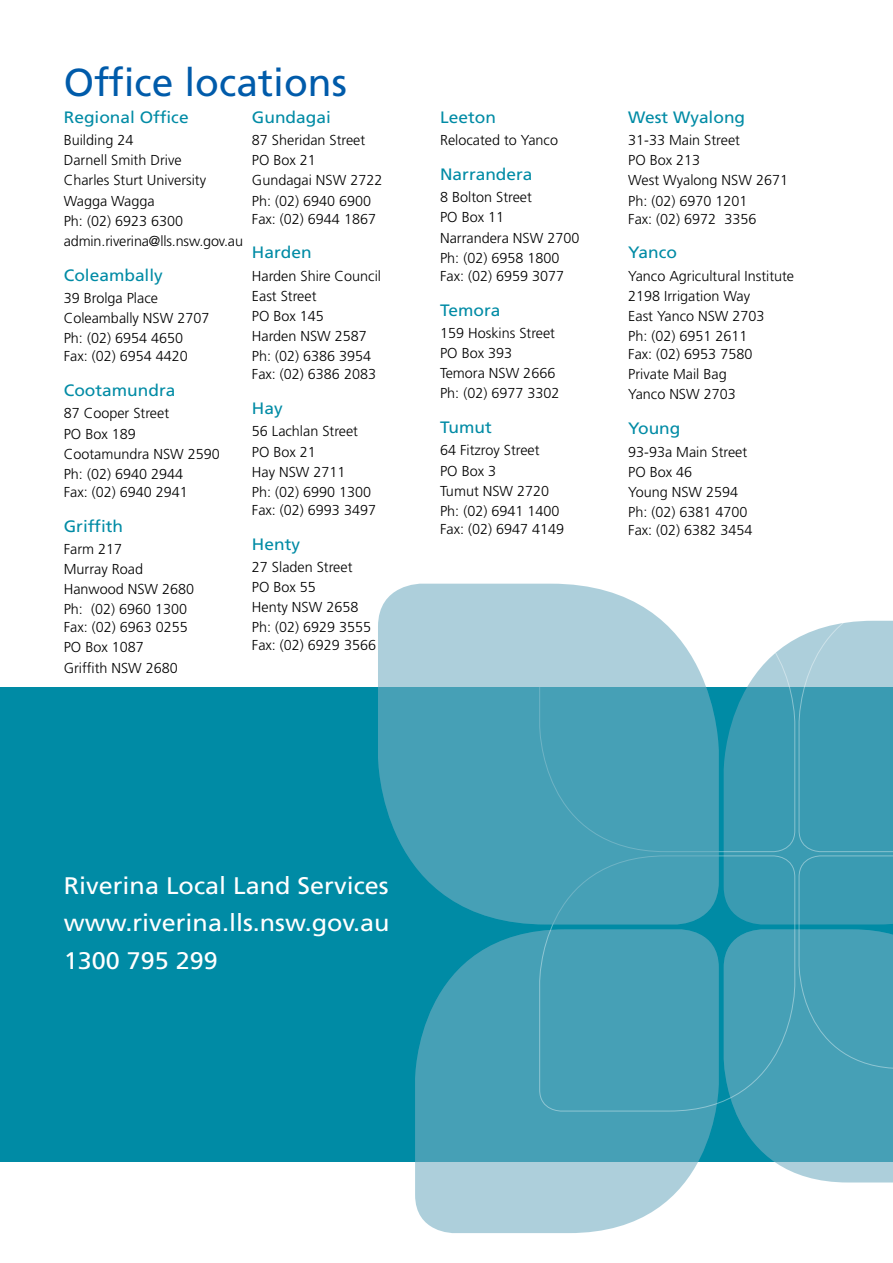
<style>
.page{position:relative;width:893px;height:1263px;background:#fff}
.page>*{position:absolute;margin:0;border:0;box-sizing:border-box;transform-origin:0 0}
.t1{font:39px "Frutiger LT Std";color:#005baa}
.t2{font:24px "Frutiger LT Std";color:#fff;scale:1.05 1}
.Office_locations{font:16.5px "Frutiger LT Std";color:#008ba5;scale:1.05 1}
.text{font:300 14.4px/18px "Frutiger LT Std";color:#000}
</style>
<div class="page">
<div style="left:0;top:687px;width:893px;height:475px;background:#008ba5"></div>
<svg style="left:415px;top:931px;width:301px;height:302px;background:#6bb2c4"></svg>
<svg style="left:539px;top:855px;width:185px;height:257px;background:#419eb5"></svg>
<svg style="left:724px;top:620px;width:169px;height:562px;background:#53a7bb"></svg>
<svg style="left:378px;top:584px;width:341px;height:340px;background:#65afc2"></svg>
<h1 class="t1" style="left:64px;top:60px;width:285px">Office locations</h1>
<h3 class="Office_locations" style="left:64px;top:107px;width:120px">Regional Office</h3>
<p class="text" style="left:64px;top:131px;width:71px">Building 24</p>
<p class="text" style="left:64px;top:152px;width:119px">Darnell Smith Drive</p>
<p class="text" style="left:64px;top:172px;width:144px">Charles Sturt University</p>
<p class="text" style="left:64px;top:192px;width:92px">Wagga Wagga</p>
<p class="text" style="left:64px;top:212px;width:121px">Ph: (02) 6923 6300</p>
<p class="text" style="left:64px;top:232px;width:181px">admin.riverina@lls.nsw.gov.au</p>
<h3 class="Office_locations" style="left:64px;top:265px;width:96px">Coleambally</h3>
<p class="text" style="left:64px;top:289px;width:96px">39 Brolga Place</p>
<p class="text" style="left:64px;top:309px;width:147px">Coleambally NSW 2707</p>
<p class="text" style="left:64px;top:329px;width:126px">Ph: (02) 6954 4650<br>Fax: (02) 6954 4420</p>
<h3 class="Office_locations" style="left:64px;top:381px;width:108px">Cootamundra</h3>
<p class="text" style="left:64px;top:405px;width:107px">87 Cooper Street</p>
<p class="text" style="left:64px;top:425px;width:74px">PO Box 189</p>
<p class="text" style="left:64px;top:445px;width:158px">Cootamundra NSW 2590</p>
<p class="text" style="left:64px;top:465px;width:126px">Ph: (02) 6940 2944<br>Fax: (02) 6940 2941</p>
<h3 class="Office_locations" style="left:64px;top:516px;width:58px">Griffith</h3>
<p class="text" style="left:64px;top:540px;width:60px">Farm 217</p>
<p class="text" style="left:64px;top:560px;width:81px">Murray Road</p>
<p class="text" style="left:64px;top:580px;width:132px">Hanwood NSW 2680</p>
<p class="text" style="left:64px;top:600px;width:126px">Ph: (02) 6960 1300<br>Fax: (02) 6963 0255</p>
<p class="text" style="left:64px;top:639px;width:82px">PO Box 1087</p>
<p class="text" style="left:64px;top:659px;width:116px">Griffith NSW 2680</p>
<h3 class="Office_locations" style="left:252px;top:107px;width:77px">Gundagai</h3>
<p class="text" style="left:252px;top:131px;width:115px">87 Sheridan Street</p>
<p class="text" style="left:252px;top:152px;width:66px">PO Box 21</p>
<p class="text" style="left:252px;top:172px;width:132px">Gundagai NSW 2722</p>
<p class="text" style="left:252px;top:192px;width:126px">Ph: (02) 6940 6900<br>Fax: (02) 6944 1867</p>
<h3 class="Office_locations" style="left:252px;top:243px;width:58px">Harden</h3>
<p class="text" style="left:252px;top:267px;width:131px">Harden Shire Council</p>
<p class="text" style="left:252px;top:287px;width:66px">East Street</p>
<p class="text" style="left:252px;top:307px;width:74px">PO Box 145</p>
<p class="text" style="left:252px;top:327px;width:116px">Harden NSW 2587</p>
<p class="text" style="left:252px;top:347px;width:126px">Ph: (02) 6386 3954<br>Fax: (02) 6386 2083</p>
<h3 class="Office_locations" style="left:252px;top:399px;width:31px">Hay</h3>
<p class="text" style="left:252px;top:423px;width:108px">56 Lachlan Street</p>
<p class="text" style="left:252px;top:443px;width:66px">PO Box 21</p>
<p class="text" style="left:252px;top:463px;width:95px">Hay NSW 2711</p>
<p class="text" style="left:252px;top:483px;width:126px">Ph: (02) 6990 1300<br>Fax: (02) 6993 3497</p>
<h3 class="Office_locations" style="left:252px;top:534px;width:47px">Henty</h3>
<p class="text" style="left:252px;top:558px;width:102px">27 Sladen Street</p>
<p class="text" style="left:252px;top:578px;width:66px">PO Box 55</p>
<p class="text" style="left:252px;top:598px;width:108px">Henty NSW 2658</p>
<p class="text" style="left:252px;top:618px;width:126px">Ph: (02) 6929 3555<br>Fax: (02) 6929 3566</p>
<h3 class="Office_locations" style="left:440px;top:107px;width:55px">Leeton</h3>
<p class="text" style="left:440px;top:131px;width:119px">Relocated to Yanco</p>
<h3 class="Office_locations" style="left:440px;top:165px;width:90px">Narrandera</h3>
<p class="text" style="left:440px;top:189px;width:93px">8 Bolton Street</p>
<p class="text" style="left:440px;top:209px;width:66px">PO Box 11</p>
<p class="text" style="left:440px;top:229px;width:141px">Narrandera NSW 2700</p>
<p class="text" style="left:440px;top:249px;width:126px">Ph: (02) 6958 1800<br>Fax: (02) 6959 3077</p>
<h3 class="Office_locations" style="left:440px;top:300px;width:59px">Temora</h3>
<p class="text" style="left:440px;top:324px;width:116px">159 Hoskins Street</p>
<p class="text" style="left:440px;top:344px;width:74px">PO Box 393</p>
<p class="text" style="left:440px;top:364px;width:117px">Temora NSW 2666</p>
<p class="text" style="left:440px;top:384px;width:121px">Ph: (02) 6977 3302</p>
<h3 class="Office_locations" style="left:440px;top:418px;width:51px">Tumut</h3>
<p class="text" style="left:440px;top:442px;width:101px">64 Fitzroy Street</p>
<p class="text" style="left:440px;top:462px;width:58px">PO Box 3</p>
<p class="text" style="left:440px;top:482px;width:111px">Tumut NSW 2720</p>
<p class="text" style="left:440px;top:502px;width:126px">Ph: (02) 6941 1400<br>Fax: (02) 6947 4149</p>
<h3 class="Office_locations" style="left:628px;top:107px;width:113px">West Wyalong</h3>
<p class="text" style="left:628px;top:131px;width:113px">31-33 Main Street</p>
<p class="text" style="left:628px;top:152px;width:74px">PO Box 213</p>
<p class="text" style="left:628px;top:172px;width:161px">West Wyalong NSW 2671</p>
<p class="text" style="left:628px;top:192px;width:130px">Ph: (02) 6970 1201<br>Fax: (02) 6972 3356</p>
<h3 class="Office_locations" style="left:628px;top:243px;width:48px">Yanco</h3>
<p class="text" style="left:628px;top:267px;width:167px">Yanco Agricultural Institute</p>
<p class="text" style="left:628px;top:287px;width:123px">2198 Irrigation Way</p>
<p class="text" style="left:628px;top:307px;width:138px">East Yanco NSW 2703</p>
<p class="text" style="left:628px;top:327px;width:126px">Ph: (02) 6951 2611<br>Fax: (02) 6953 7580</p>
<p class="text" style="left:628px;top:365px;width:100px">Private Mail Bag</p>
<p class="text" style="left:628px;top:386px;width:109px">Yanco NSW 2703</p>
<h3 class="Office_locations" style="left:628px;top:419px;width:51px">Young</h3>
<p class="text" style="left:628px;top:443px;width:120px">93-93a Main Street</p>
<p class="text" style="left:628px;top:463px;width:66px">PO Box 46</p>
<p class="text" style="left:628px;top:483px;width:111px">Young NSW 2594</p>
<p class="text" style="left:628px;top:503px;width:126px">Ph: (02) 6381 4700<br>Fax: (02) 6382 3454</p>
<p class="t2" style="left:64px;top:871px;width:311px">Riverina Local Land Services</p>
<p class="t2" style="left:64px;top:909px;width:312px">www.riverina.lls.nsw.gov.au</p>
<p class="t2" style="left:64px;top:946px;width:148px">1300 795 299</p>
</div>
